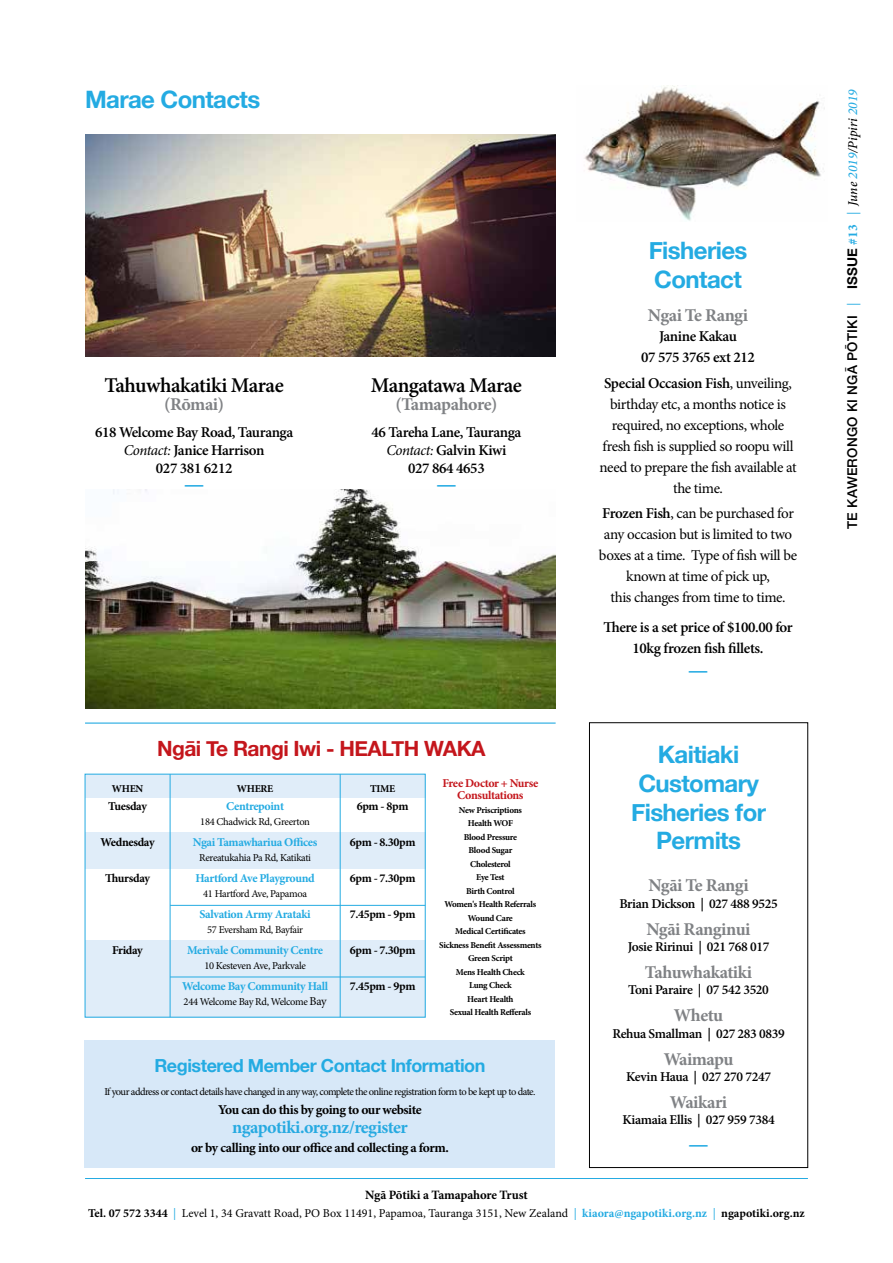
<style>
.page{position:relative;width:893px;height:1263px;background:#fff}
.page>*{position:absolute;margin:0;border:0;box-sizing:border-box;transform-origin:0 0}
.t1{font:700 24px/28.8px "Helvetica Neue";letter-spacing:-.025em;color:#24abe2;text-align:center}
.t2{font:700 22.5px "Minion Pro";color:#24abe2}
.t3{font:600 21px "Minion Pro";letter-spacing:-.025em;color:#000}
.t4{font:700 21px "Helvetica Neue";letter-spacing:-.025em;color:#c4161c}
.t5{font:700 18px "Minion Pro";letter-spacing:-.03em;color:#808285}
.t6{font:700 18px "Helvetica Neue";letter-spacing:-.025em;color:#24abe2}
.t7{font:700 18px "Minion Pro";letter-spacing:-.03em;color:#27aae1}
.t8{font:15px/21px "Minion Pro";letter-spacing:-.03em;color:#000;text-align:center}
.t9{font:600 15px/18px "Minion Pro";letter-spacing:-.025em;color:#000;text-align:center}
.t10{font:600 13.5px "Minion Pro";letter-spacing:-.025em;color:#000}
.t11{font:700 13.5px "Minion Pro";letter-spacing:-.035em;color:#000}
.t12{font:500 13.5px "Helvetica Neue";letter-spacing:.02em;color:#000}
.t13{font:700 12.75px "Minion Pro";letter-spacing:-.015em;color:#000}
.t14{font:700 12px "Minion Pro";letter-spacing:-.035em;color:#24abe2}
.t15{font:12px "Minion Pro";color:#000}
.t16{font:700 12px "Minion Pro";letter-spacing:-.03em;color:#000}
.t17{font:700 12px/12px "Minion Pro";letter-spacing:-.03em;color:#c4161c;text-align:center}
.t18{font:10.5px "Minion Pro";letter-spacing:-.045em;color:#000}
.t19{font:700 10.5px "Minion Pro";letter-spacing:-.03em;color:#000}
.t20{font:700 9px/13.5px "Minion Pro";letter-spacing:-.03em;color:#000;text-align:center}
.s1{font-weight:400;font-style:italic}
.s2{font-size:12px}
.s3{font-weight:600}
.s4{font-weight:700}
.s5{color:#24abe2}
.s6{font-weight:700;color:#24abe2}
.s7{font-family:"Minion Pro";font-weight:400;color:#24abe2}
.s8{font-family:"Minion Pro";font-weight:700;color:#24abe2}
.s9{font-family:"Minion Pro";font-style:italic}
.s10{font-family:"Minion Pro";font-style:italic;color:#24abe2}
</style>
<div class="page">
<hr style="left:85px;top:1178px;width:723px;height:1px;background:#24abe2">
<div style="left:85px;top:940px;width:340px;height:77px;background:#e0edf9"></div>
<div style="left:85px;top:774px;width:340px;height:23px;background:#e0edf9"></div>
<div style="left:85px;top:832px;width:340px;height:37px;background:#e0edf9"></div>
<div style="left:589px;top:722px;width:219px;height:446px;border:1px solid #000"></div>
<hr style="left:85px;top:722px;width:471px;height:2px;background:#24abe2">
<div style="left:84px;top:1040px;width:471px;height:127px;background:#d7e8f8"></div>
<hr style="left:170px;top:774px;width:1px;height:243px;background:#24abe2">
<hr style="left:340px;top:774px;width:1px;height:243px;background:#24abe2">
<hr style="left:170px;top:905px;width:255px;height:1px;background:#24abe2">
<hr style="left:170px;top:977px;width:255px;height:1px;background:#24abe2">
<img style="left:85px;top:134px;width:471px;height:222px">
<img style="left:85px;top:489px;width:471px;height:219px">
<img style="left:584px;top:85px;width:241px;height:136px">
<h1 class="t1" style="left:85px;top:86px;width:177px">Marae Contacts</h1>
<h3 class="t3" style="left:105px;top:370px;width:181px">Tahuwhakatiki Marae</h3>
<p class="t5" style="left:164px;top:392px;width:61px">(Rōmai)</p>
<p class="t9" style="left:95px;top:423px;width:200px">618 Welcome Bay Road, Tauranga<br><span class="s1">Contact:</span> Janice Harrison<br>027 381 6212</p>
<h2 class="t2" style="left:184px;top:468px;width:22px">—</h2>
<h3 class="t3" style="left:371px;top:370px;width:153px">Mangatawa Marae</h3>
<p class="t5" style="left:396px;top:392px;width:103px">(Tamapahore)</p>
<p class="t9" style="left:372px;top:423px;width:151px">46 Tareha Lane, Tauranga<br><span class="s1">Contact:</span> Galvin Kiwi<br>027 864 4653</p>
<h2 class="t2" style="left:436px;top:468px;width:22px">—</h2>
<h3 class="t4" style="left:157px;top:732px;width:330px">Ngāi Te Rangi Iwi - HEALTH WAKA</h3>
<p class="t19" style="left:112px;top:781px;width:33px">WHEN</p>
<p class="t16" style="left:108px;top:798px;width:40px">Tuesday</p>
<p class="t16" style="left:101px;top:834px;width:56px">Wednesday</p>
<p class="t16" style="left:105px;top:870px;width:46px">Thursday</p>
<p class="t16" style="left:112px;top:942px;width:32px">Friday</p>
<p class="t19" style="left:237px;top:781px;width:38px">WHERE</p>
<p class="t14" style="left:226px;top:798px;width:59px">Centrepoint</p>
<p class="t18" style="left:200px;top:814px;width:111px">184 Chadwick Rd, Greerton</p>
<p class="t14" style="left:193px;top:834px;width:126px">Ngai Tamawhariua Offices</p>
<p class="t18" style="left:199px;top:850px;width:113px">Rereatukahia Pa Rd, Katikati</p>
<p class="t14" style="left:196px;top:870px;width:121px">Hartford Ave Playground</p>
<p class="t18" style="left:203px;top:886px;width:105px">41 Hartford Ave, Papamoa</p>
<p class="t14" style="left:199px;top:906px;width:113px">Salvation Army Arataki</p>
<p class="t18" style="left:207px;top:922px;width:97px">57 Eversham Rd, Bayfair</p>
<p class="t14" style="left:187px;top:942px;width:137px">Merivale Community Centre</p>
<p class="t18" style="left:204px;top:958px;width:103px">10 Kesteven Ave, Parkvale</p>
<p class="t14" style="left:182px;top:978px;width:148px">Welcome Bay Community Hall</p>
<p class="t18" style="left:184px;top:994px;width:145px">244 Welcome Bay Rd, Welcome <span class="s2">Bay</span></p>
<p class="t19" style="left:370px;top:781px;width:27px">TIME</p>
<p class="t16" style="left:357px;top:798px;width:53px">6pm - 8pm</p>
<p class="t16" style="left:350px;top:834px;width:67px">6pm - 8.30pm</p>
<p class="t16" style="left:350px;top:870px;width:67px">6pm - 7.30pm</p>
<p class="t16" style="left:350px;top:906px;width:67px">7.45pm - 9pm</p>
<p class="t16" style="left:350px;top:942px;width:67px">6pm - 7.30pm</p>
<p class="t16" style="left:350px;top:978px;width:67px">7.45pm - 9pm</p>
<p class="t17" style="left:443px;top:777px;width:97px">Free Doctor + Nurse<br>Consultations</p>
<p class="t20" style="left:439px;top:803px;width:104px">New Priscriptions<br>Health WOF<br>Blood Pressure<br>Blood Sugar<br>Cholesterol<br>Eye Test<br>Birth Control<br>Women's Health Referrals<br>Wound Care<br>Medical Certificates<br>Sickness Benefit Assessments<br>Green Script<br>Mens Health Check<br>Lung Check<br>Heart Health<br>Sexual Health Refferals</p>
<p class="t6" style="left:154px;top:1052px;width:333px">Registered Member Contact Information</p>
<p class="t18" style="left:104px;top:1084px;width:433px">If your address or contact details have changed in any way, complete the online registration form to be kept up to date.</p>
<p class="t11" style="left:218px;top:1100px;width:205px">You can do this by going to our website</p>
<p class="t7" style="left:232px;top:1115px;width:177px">ngapotiki.org.nz/register</p>
<p class="t11" style="left:191px;top:1139px;width:259px">or by calling into our office and collecting a form.</p>
<h1 class="t1" style="left:649px;top:237px;width:100px;text-align:left">Fisheries<br>Contact</h1>
<p class="t5" style="left:648px;top:302px;width:102px">Ngai Te Rangi</p>
<p class="t9" style="left:641px;top:326px;width:115px;line-height:21px">Janine Kakau<br>07 575 3765 ext 212</p>
<p class="t8" style="left:599px;top:372px;width:199px"><span class="s3">Special Occasion Fish</span>, unveiling, birthday etc, a months notice is required, no exceptions, whole fresh fish is supplied so roopu will need to prepare the fish available at the time.</p>
<p class="t8" style="left:599px;top:503px;width:200px"><span class="s3">Frozen Fish</span>, can be purchased for any occasion but is limited to two boxes at a time. Type of fish will be known at time of pick up,<br>this changes from time to time.</p>
<p class="t9" style="left:603px;top:616px;width:191px;line-height:21px">There is a set price of $100.00 for<br>10kg frozen fish fillets.</p>
<h2 class="t2" style="left:688px;top:654px;width:22px">—</h2>
<h1 class="t1" style="left:631px;top:741px;width:136px">Kaitiaki<br>Customary<br>Fisheries for<br>Permits</h1>
<p class="t5" style="left:648px;top:873px;width:102px">Ngāi Te Rangi</p>
<p class="t10" style="left:619px;top:894px;width:160px">Brian Dickson | 027 488 9525</p>
<p class="t5" style="left:647px;top:916px;width:105px">Ngāi Ranginui</p>
<p class="t10" style="left:628px;top:937px;width:143px">Josie Ririnui | 021 768 017</p>
<p class="t5" style="left:645px;top:960px;width:109px">Tahuwhakatiki</p>
<p class="t10" style="left:628px;top:981px;width:142px">Toni Paraire | 07 542 3520</p>
<p class="t5" style="left:674px;top:1003px;width:51px">Whetu</p>
<p class="t10" style="left:612px;top:1024px;width:174px">Rehua Smallman | 027 283 0839</p>
<p class="t5" style="left:664px;top:1046px;width:71px">Waimapu</p>
<p class="t10" style="left:626px;top:1067px;width:146px">Kevin Haua | 027 270 7247</p>
<p class="t5" style="left:670px;top:1089px;width:59px">Waikari</p>
<p class="t10" style="left:622px;top:1110px;width:154px">Kiamaia Ellis | 027 959 7384</p>
<h2 class="t2" style="left:688px;top:1128px;width:22px">—</h2>
<p class="t13" style="left:365px;top:1186px;width:164px">Ngā Pōtiki a Tamapahore Trust</p>
<p class="t15" style="left:88px;top:1205px;width:718px"><span class="s4">Tel. 07 572 3344</span> <span class="s5">|</span> Level 1, 34 Gravatt Road, PO Box 11491, Papamoa, Tauranga 3151, New Zealand <span class="s5">|</span> <span class="s6">kiaora@ngapotiki.org.nz</span> <span class="s5">|</span> <span class="s4">ngapotiki.org.nz</span></p>
<p class="t12" style="left:841px;top:529px;width:441px;rotate:-90deg">TE KAWERONGO KI NGĀ PŌTIKI <span class="s7">|</span> <span class="s4">ISSUE</span> <span class="s8">#13</span> <span class="s7">|</span> <span class="s9">June</span> <span class="s10">2019</span><span class="s9">/Pipiri</span> <span class="s10">2019</span></p>
</div>
